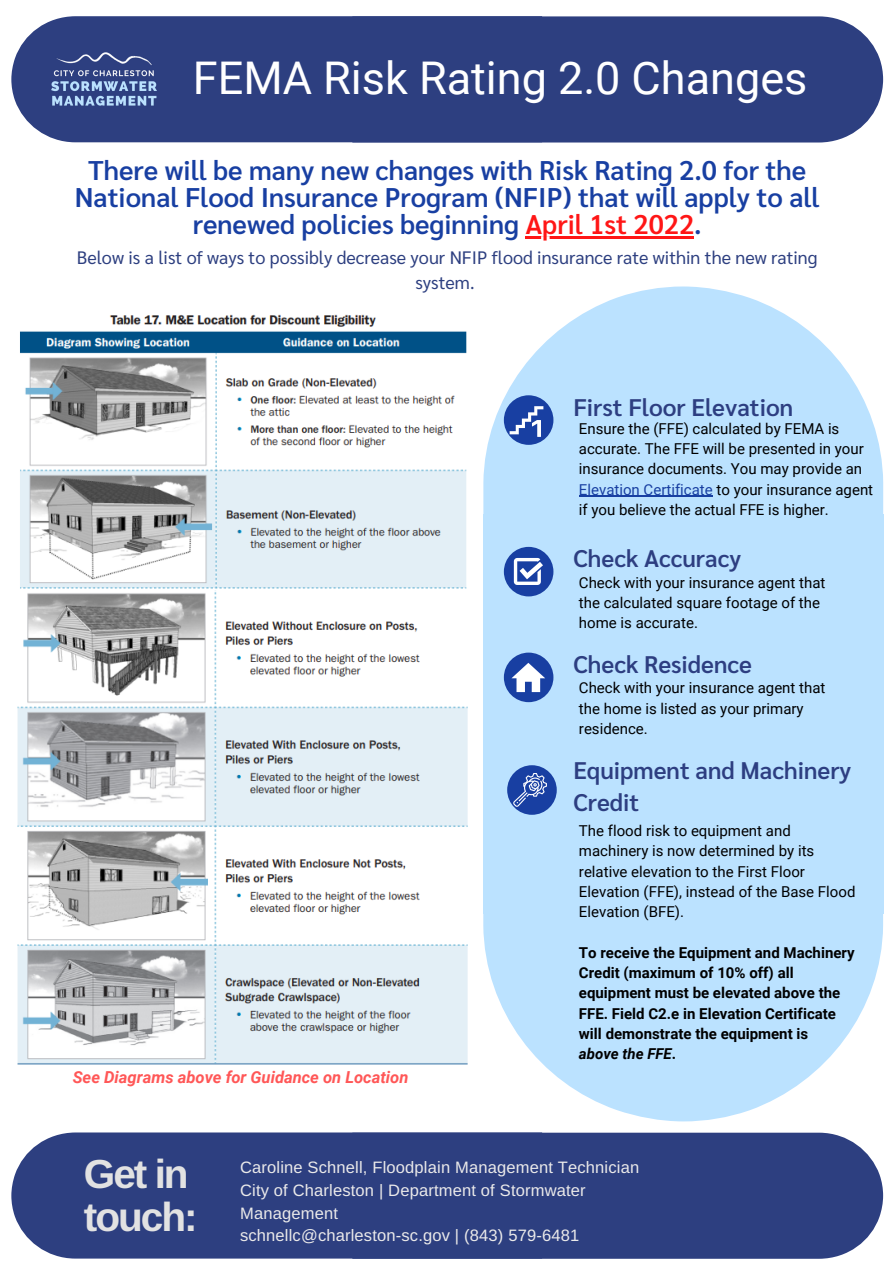
<style>
.page{position:relative;width:894px;height:1264px;background:#fff}
.page>*{position:absolute;margin:0;border:0;box-sizing:border-box;transform-origin:0 0}
.t1{font:45px "Roboto";color:#fff}
.t2{font:700 40.5px "Arimo";letter-spacing:-.05em;color:#e2e2e2}
.t3{font:600 27px/27px "Sarabun";color:#183fa2;text-align:center}
.t4{font:600 24px/32.7px "Sarabun";color:#2d3e81}
.t5{font:18px/24.8px "Sarabun";color:#2d3f80;text-align:center}
.t6{font:16.5px/22.5px "Arimo";letter-spacing:.01em;color:#ebeaea}
.t7{font:italic 700 16.5px "Roboto";color:#ff5757}
.t8{font:15px/20.2px "Roboto";color:#000}
.t9{font:700 15px/20.2px "Roboto";color:#000}
.t10{font:italic 700 15px "Roboto";color:#000}
.s1{color:#ff1616}
.s2{color:#183fa2}
.s3{font-style:normal}
</style>
<div class="page">
<img style="left:17px;top:590px;width:451px;height:475px">
<img style="left:20px;top:314px;width:447px;height:275px">
<div style="left:542px;top:16px;width:340px;height:126px;background:#2d3f80"></div>
<div style="left:11px;top:16px;width:531px;height:126px;background:#2d3f80"></div>
<img style="left:40px;top:38px;width:127px;height:82px">
<div style="left:483px;top:514px;width:400px;height:400px;background:#bbe2ff"></div>
<svg style="left:483px;top:286px;width:399px;height:228px;fill:#bbe2ff"></svg>
<svg style="left:483px;top:914px;width:399px;height:207px;fill:#bbe2ff"></svg>
<div style="left:503px;top:547px;width:50px;height:49px;background:#183fa2;border-radius:50%"></div>
<svg style="left:513px;top:558px;width:30px;height:27px"></svg>
<div style="left:503px;top:652px;width:50px;height:50px;background:#183fa2;border-radius:50%"></div>
<svg style="left:511px;top:663px;width:34px;height:29px"></svg>
<div style="left:507px;top:765px;width:49px;height:49px;background:#183fa2;border-radius:50%"></div>
<svg style="left:513px;top:773px;width:33px;height:33px"></svg>
<div style="left:503px;top:395px;width:50px;height:50px;background:#183fa2;border-radius:50%"></div>
<svg style="left:509px;top:406px;width:34px;height:31px"></svg>
<hr style="left:578px;top:496px;width:134px;height:1px;background:#183fa2">
<hr style="left:525px;top:237px;width:169px;height:2px;background:#ff1616">
<div style="left:11px;top:1132px;width:341px;height:126px;background:#2d3f80"></div>
<div style="left:352px;top:1132px;width:530px;height:126px;background:#2d3f80"></div>
<p class="t1" style="left:193px;top:52px;width:616px">FEMA Risk Rating 2.0 Changes</p>
<p class="t3" style="left:75px;top:155px;width:746px">There will be many new changes with Risk Rating 2.0 for the<br>National Flood Insurance Program (NFIP) that will apply to all renewed policies beginning <span class="s1">April 1st 2022</span>.</p>
<p class="t5" style="left:77px;top:244px;width:742px">Below is a list of ways to possibly decrease your NFIP flood insurance rate within the new rating system.</p>
<p class="t4" style="left:573px;top:389px;width:221px">First Floor Elevation</p>
<p class="t8" style="left:578px;top:418px;width:296px">Ensure the (FFE) calculated by FEMA is accurate. The FFE will be presented in your insurance documents. You may provide an <span class="s2">Elevation Certificate</span> to your insurance agent if you believe the actual FFE is higher.</p>
<p class="t4" style="left:573px;top:541px;width:169px">Check Accuracy</p>
<p class="t8" style="left:578px;top:572px;width:248px">Check with your insurance agent that the calculated square footage of the home is accurate.</p>
<p class="t4" style="left:573px;top:646px;width:180px">Check Residence</p>
<p class="t7" style="left:73px;top:1067px;width:337px">See Diagrams above for Guidance on Location</p>
<p class="t8" style="left:578px;top:678px;width:248px">Check with your insurance agent that the home is listed as your primary residence.</p>
<p class="t4" style="left:573px;top:752px;width:279px">Equipment and Machinery<br>Credit</p>
<p class="t8" style="left:578px;top:821px;width:278px">The flood risk to equipment and machinery is now determined by its relative elevation to the First Floor<br>Elevation (FFE), instead of the Base Flood<br>Elevation (BFE).</p>
<p class="t9" style="left:578px;top:942px;width:277px">To receive the Equipment and Machinery Credit (maximum of 10% off) all equipment must be elevated above the FFE. Field C2.e in Elevation Certificate</p>
<p class="t9" style="left:578px;top:1023px;width:231px">will demonstrate the equipment is</p>
<p class="t10" style="left:578px;top:1045px;width:99px">above the FFE<span class="s3">.</span></p>
<p class="t2" style="left:84px;top:1151px;width:106px">Get in</p>
<p class="t2" style="left:84px;top:1193px;width:115px">touch:</p>
<p class="t6" style="left:240px;top:1156px;width:400px">Caroline Schnell, Floodplain Management Technician</p>
<p class="t6" style="left:240px;top:1178px;width:347px">City of Charleston | Department of Stormwater<br>Management</p>
<p class="t6" style="left:240px;top:1223px;width:340px">schnellc@charleston-sc.gov | (843) 579-6481</p>
</div>
